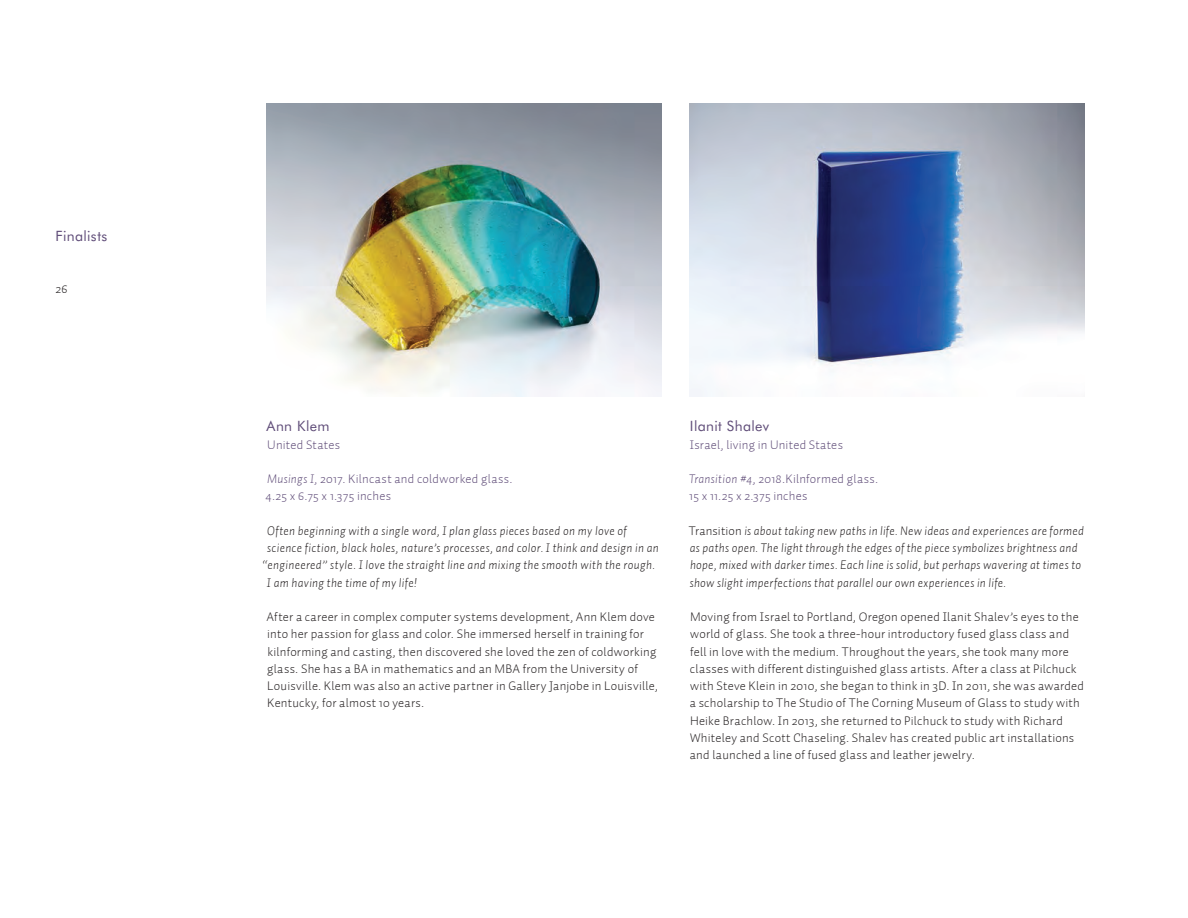
<style>
.page{position:relative;width:1188px;height:918px;background:#fff}
.page>*{position:absolute;margin:0;border:0;box-sizing:border-box;transform-origin:0 0}
.t1{font:14.25px "Futura BT";letter-spacing:.025em;color:#5f4c78}
.t2{font:300 12.75px/17.2px "Auto 1";letter-spacing:.02em;color:#231f20}
.t3{font:italic 300 12.75px/17.2px "Auto 1";letter-spacing:.02em;color:#231f20}
.t4{font:300 12.75px/17.2px "Auto 1";letter-spacing:.02em;color:#5f4c78}
.s1{font-style:italic}
.s2{font-style:normal}
</style>
<div class="page">
<img style="left:690px;top:104px;width:395px;height:293px">
<img style="left:267px;top:104px;width:395px;height:293px">
<p class="t1" style="left:56px;top:227px;width:53px">Finalists</p>
<p class="t2" style="left:56px;top:280px;width:14px">26</p>
<p class="t1" style="left:266px;top:417px;width:65px">Ann Klem</p>
<p class="t4" style="left:267px;top:436px;width:74px">United States</p>
<p class="t4" style="left:266px;top:470px;width:249px"><span class="s1">Musings I</span>, 2017. Kilncast and coldworked glass.<br>4.25 x 6.75 x 1.375 inches</p>
<p class="t3" style="left:267px;top:522px;width:361px">Often beginning with a single word, I plan glass pieces based on my love of</p>
<p class="t3" style="left:267px;top:539px;width:393px">science fiction, black holes, nature’s processes, and color. I think and design in an</p>
<p class="t3" style="left:262px;top:556px;width:394px">“engineered” style. I love the straight line and mixing the smooth with the rough.</p>
<p class="t3" style="left:267px;top:573px;width:152px">I am having the time of my life!</p>
<p class="t2" style="left:266px;top:608px;width:393px">After a career in complex computer systems development, Ann Klem dove into her passion for glass and color. She immersed herself in training for kilnforming and casting, then discovered she loved the zen of coldworking glass. She has a BA in mathematics and an MBA from the University of Louisville. Klem was also an active partner in Gallery Janjobe in Louisville, Kentucky, for almost 10 years.</p>
<p class="t1" style="left:690px;top:417px;width:81px">Ilanit Shalev</p>
<p class="t4" style="left:690px;top:436px;width:155px">Israel, living in United States</p>
<p class="t4" style="left:689px;top:470px;width:191px"><span class="s1">Transition #4</span>, 2018.Kilnformed glass.<br>15 x 11.25 x 2.375 inches</p>
<p class="t3" style="left:689px;top:522px;width:397px"><span class="s2">Transition</span> is about taking new paths in life. New ideas and experiences are formed as paths open. The light through the edges of the piece symbolizes brightness and hope, mixed with darker times. Each line is solid, but perhaps wavering at times to show slight imperfections that parallel our own experiences in life.</p>
<p class="t2" style="left:690px;top:608px;width:396px">Moving from Israel to Portland, Oregon opened Ilanit Shalev’s eyes to the world of glass. She took a three-hour introductory fused glass class and fell in love with the medium. Throughout the years, she took many more classes with different distinguished glass artists. After a class at Pilchuck with Steve Klein in 2010, she began to think in 3D. In 2011, she was awarded a scholarship to The Studio of The Corning Museum of Glass to study with Heike Brachlow. In 2013, she returned to Pilchuck to study with Richard Whiteley and Scott Chaseling. Shalev has created public art installations and launched a line of fused glass and leather jewelry.</p>
</div>
